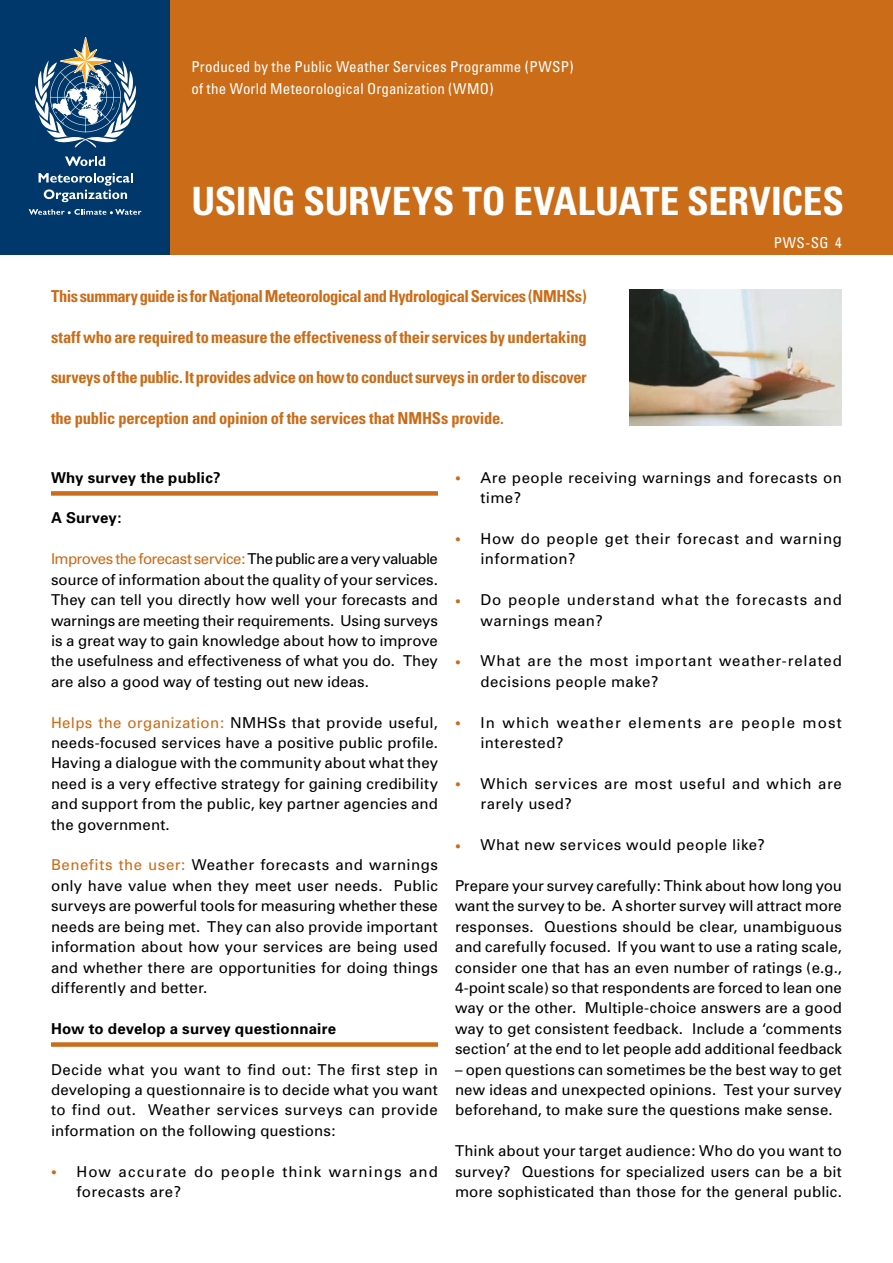
<style>
.page{position:relative;width:893px;height:1263px;background:#fff}
.page>*{position:absolute;margin:0;border:0;box-sizing:border-box;transform-origin:0 0}
.t1{font:700 condensed 39px "Univers";letter-spacing:-.01em;color:#fff}
.t2{font:700 condensed 16.5px "Univers";letter-spacing:-.02em;color:#ca6c18}
.t3{font:15px/20.4px "Univers";letter-spacing:.025em;color:#000;text-align:justify}
.t4{font:15px/20.4px "Univers";letter-spacing:.045em;color:#000}
.t5{font:condensed 15px/22.5px "Univers";letter-spacing:.01em;color:#fff}
.t6{font:15px/20.4px "Univers";letter-spacing:.07em;color:#000}
.t7{font:700 15px "Univers";letter-spacing:.015em;color:#000}
.t8{font:15px/20.4px "Univers";letter-spacing:.05em;color:#000}
.s1{color:#ca6c18}
.s2{font-size:16.5px;color:#ca6c18}
</style>
<div class="page">
<div style="left:170px;top:0;width:723px;height:255px;background:#ca6c18"></div>
<div style="left:51px;top:491px;width:387px;height:5px;background:#ca6c18"></div>
<div style="left:51px;top:1042px;width:387px;height:5px;background:#ca6c18"></div>
<div style="left:0;top:0;width:170px;height:255px;background:#00386b"></div>
<svg style="left:34px;top:37px;width:103px;height:111px"></svg>
<svg style="left:65px;top:157px;width:40px;height:9px"></svg>
<svg style="left:39px;top:173px;width:94px;height:29px"></svg>
<svg style="left:29px;top:209px;width:112px;height:6px"></svg>
<img style="left:629px;top:289px;width:213px;height:136px">
<p class="t5" style="left:191px;top:55px;width:384px">Produced by the Public Weather Services Programme (PWSP) of the World Meteorological Organization (WMO)</p>
<h1 class="t1" style="left:191px;top:177px;width:654px">USING SURVEYS TO EVALUATE SERVICES</h1>
<p class="t2" style="left:51px;top:286px;width:537px">This summary guide is for Natjonal Meteorological and Hydrological Services (NMHSs)</p>
<p class="t2" style="left:51px;top:327px;width:537px">staff who are required to measure the effectiveness of their services by undertaking</p>
<p class="t2" style="left:51px;top:367px;width:537px">surveys of the public. It provides advice on how to conduct surveys in order to discover</p>
<p class="t2" style="left:51px;top:408px;width:454px">the public perception and opinion of the services that NMHSs provide.</p>
<p class="t5" style="left:774px;top:231px;width:70px">PWS-SG 4</p>
<p class="t7" style="left:51px;top:468px;width:171px">Why survey the public?</p>
<p class="t7" style="left:51px;top:509px;width:72px">A Survey:</p>
<p class="t3" style="left:51px;top:549px;width:388px"><span class="s1">Improves the forecast service:</span> The public are a very valuable source of information about the quality of your services.<br>They can tell you directly how well your forecasts and warnings are meeting their requirements. Using surveys is a great way to gain knowledge about how to improve the usefulness and effectiveness of what you do. They are also a good way of testing out new ideas.</p>
<p class="t3" style="left:51px;top:712px;width:388px"><span class="s1">Helps the organization:</span> NMHSs that provide useful, needs-focused services have a positive public profile.<br>Having a dialogue with the community about what they need is a very effective strategy for gaining credibility and support from the public, key partner agencies and the government.</p>
<p class="t3" style="left:51px;top:855px;width:388px"><span class="s1">Benefits the user:</span> Weather forecasts and warnings only have value when they meet user needs. Public surveys are powerful tools for measuring whether these needs are being met. They can also provide important information about how your services are being used and whether there are opportunities for doing things differently and better.</p>
<p class="t7" style="left:51px;top:1019px;width:286px">How to develop a survey questionnaire</p>
<p class="t3" style="left:51px;top:1059px;width:388px">Decide what you want to find out: The first step in developing a questionnaire is to decide what you want to find out. Weather services surveys can provide information on the following questions:</p>
<p class="t6" style="left:77px;top:1161px;width:363px;text-indent:-26px"><span class="s2">•</span> How accurate do people think warnings and forecasts are?</p>
<p class="t3" style="left:480px;top:467px;width:363px;text-indent:-26px"><span class="s2">•</span> Are people receiving warnings and forecasts on time?</p>
<p class="t3" style="left:480px;top:528px;width:363px;text-indent:-26px"><span class="s2">•</span> How do people get their forecast and warning information?</p>
<p class="t4" style="left:480px;top:590px;width:363px;text-indent:-26px"><span class="s2">•</span> Do people understand what the forecasts and warnings mean?</p>
<p class="t8" style="left:480px;top:651px;width:363px;text-indent:-26px"><span class="s2">•</span> What are the most important weather-related decisions people make?</p>
<p class="t6" style="left:480px;top:712px;width:363px;text-indent:-26px"><span class="s2">•</span> In which weather elements are people most interested?</p>
<p class="t4" style="left:480px;top:773px;width:363px;text-indent:-26px"><span class="s2">•</span> Which services are most useful and which are rarely used?</p>
<p class="t3" style="left:455px;top:835px;width:312px"><span class="s2">•</span> What new services would people like?</p>
<p class="t3" style="left:455px;top:875px;width:388px">Prepare your survey carefully: Think about how long you want the survey to be. A shorter survey will attract more responses. Questions should be clear, unambiguous and carefully focused. If you want to use a rating scale, consider one that has an even number of ratings (e.g., 4-point scale) so that respondents are forced to lean one way or the other. Multiple-choice answers are a good way to get consistent feedback. Include a ‘comments section’ at the end to let people add additional feedback</p>
<p class="t3" style="left:455px;top:1059px;width:388px">– open questions can sometimes be the best way to get new ideas and unexpected opinions. Test your survey beforehand, to make sure the questions make sense.</p>
<p class="t3" style="left:455px;top:1141px;width:388px">Think about your target audience: Who do you want to survey? Questions for specialized users can be a bit more sophisticated than those for the general public.</p>
</div>
